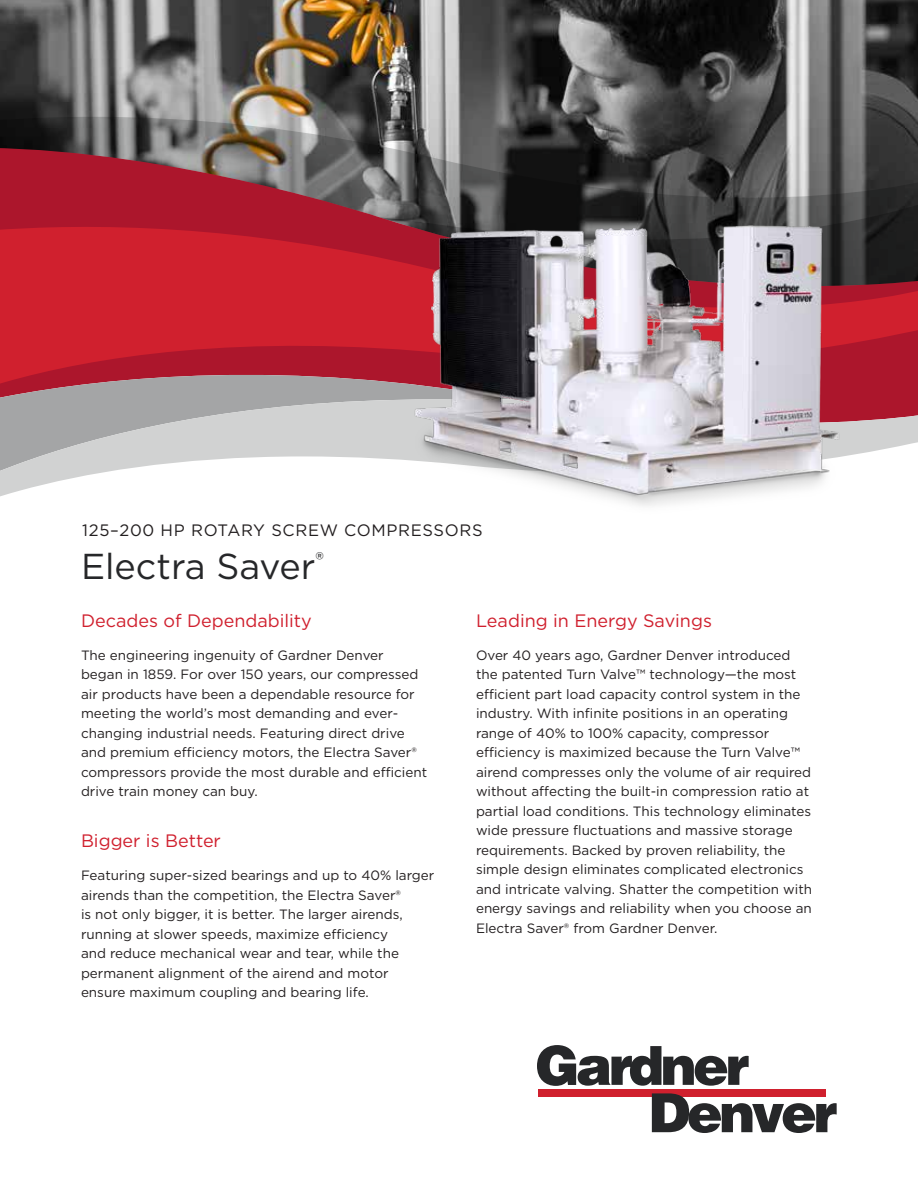
<style>
.page{position:relative;width:918px;height:1188px;background:#fff}
.page>*{position:absolute;margin:0;border:0;box-sizing:border-box;transform-origin:0 0}
.t1{font:36px "Gotham";color:#262729}
.t2{font:18px "Gotham";color:#d0202e}
.t3{font:16.5px "Gotham";letter-spacing:.04em;color:#231f20}
.t4{font:13.5px/19.5px "Gotham";color:#231f20}
</style>
<div class="page">
<img style="left:0;top:0;width:918px;height:117px">
<svg style="left:0;top:117px;width:918px;height:31px;background:#5c5b5a"></svg>
<svg style="left:0;top:148px;width:918px;height:251px;background:#6d3f45"></svg>
<svg style="left:0;top:223px;width:918px;height:165px;background:#c11e2c"></svg>
<svg style="left:0;top:359px;width:380px;height:40px;background:#ab5a65"></svg>
<svg style="left:0;top:399px;width:918px;height:98px"></svg>
<div style="left:538px;top:1089px;width:287px;height:7px;background:#d0202e"></div>
<svg style="left:537px;top:1045px;width:212px;height:41px"></svg>
<svg style="left:652px;top:1093px;width:185px;height:40px"></svg>
<img style="left:380px;top:210px;width:493px;height:296px">
<p class="t3" style="left:82px;top:519px;width:402px">125–200 HP ROTARY SCREW COMPRESSORS</p>
<h1 class="t1" style="left:81px;top:544px;width:244px">Electra Saver<sup>®</sup></h1>
<h2 class="t2" style="left:81px;top:609px;width:232px">Decades of Dependability</h2>
<p class="t4" style="left:81px;top:645px;width:348px">The engineering ingenuity of Gardner Denver began in 1859. For over 150 years, our compressed air products have been a dependable resource for meeting the world’s most demanding and ever&shy;changing industrial needs. Featuring direct drive and premium efficiency motors, the Electra Saver® compressors provide the most durable and efficient drive train money can buy.</p>
<h2 class="t2" style="left:81px;top:829px;width:141px">Bigger is Better</h2>
<p class="t4" style="left:81px;top:866px;width:355px">Featuring super-sized bearings and up to 40% larger airends than the competition, the Electra Saver®<br>is not only bigger, it is better. The larger airends, running at slower speeds, maximize efficiency<br>and reduce mechanical wear and tear, while the permanent alignment of the airend and motor ensure maximum coupling and bearing life.</p>
<h2 class="t2" style="left:476px;top:609px;width:237px">Leading in Energy Savings</h2>
<p class="t4" style="left:476px;top:645px;width:338px">Over 40 years ago, Gardner Denver introduced the patented Turn Valve™ technology—the most efficient part load capacity control system in the industry. With infinite positions in an operating range of 40% to 100% capacity, compressor efficiency is maximized because the Turn Valve™ airend compresses only the volume of air required without affecting the built-in compression ratio at partial load conditions. This technology eliminates wide pressure fluctuations and massive storage requirements. Backed by proven reliability, the simple design eliminates complicated electronics and intricate valving. Shatter the competition with energy savings and reliability when you choose an Electra Saver® from Gardner Denver.</p>
</div>
